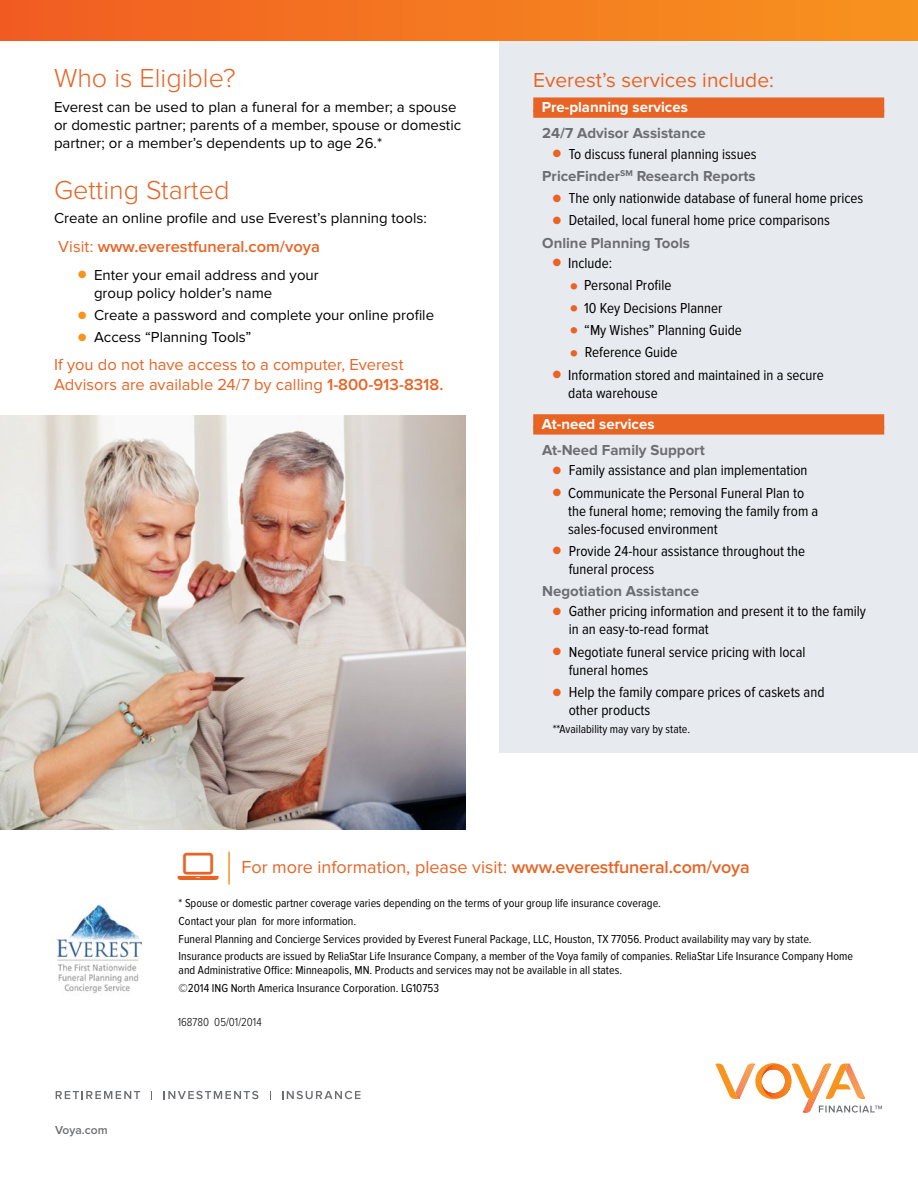
<style>
.page{position:relative;width:918px;height:1188px;background:#fff}
.page>*{position:absolute;margin:0;border:0;box-sizing:border-box;transform-origin:0 0}
.t1{font:300 27px "Proxima Nova";color:#e76425}
.t2{font:21px "Proxima Nova";color:#e76425}
.t3{font:18px "Proxima Nova";color:#e76425}
.t4{font:16.5px/19.5px "Proxima Nova";color:#e76425}
.t5{font:600 16.5px "Proxima Nova";color:#e76425}
.t6{font:15px/18px "Proxima Nova Cond";color:#000}
.t7{font:15px/18px "Proxima Nova";color:#000}
.t8{font:700 15px "Proxima Nova";color:#6d6e71}
.t9{font:700 15px "Proxima Nova";color:#fff}
.t10{font:12px/17.9px "Proxima Nova Cond";color:#000}
.t11{font:300 12px "Proxima Nova Cond";color:#000}
.t12{font:600 12px "Proxima Nova";color:#6d6e71}
.s1{font-weight:400}
.s2{color:#f7941e}
.s3{font-weight:600}
.s4{color:#e76425}
</style>
<div class="page">
<svg style="left:715px;top:1063px;width:167px;height:50px"></svg>
<svg style="left:56px;top:1091px;width:84px;height:8px"></svg>
<svg style="left:164px;top:1091px;width:94px;height:8px"></svg>
<svg style="left:282px;top:1091px;width:78px;height:8px"></svg>
<hr style="left:228px;top:852px;width:2px;height:33px;background:#f7941e">
<div style="left:500px;top:37px;width:418px;height:716px;background:#e7eaef"></div>
<div style="left:533px;top:97px;width:351px;height:15px;background:#e76425"></div>
<div style="left:533px;top:110px;width:351px;height:8px;background:#e76425"></div>
<div style="left:533px;top:414px;width:351px;height:15px;background:#e76425"></div>
<div style="left:533px;top:426px;width:351px;height:9px;background:#e76425"></div>
<div style="left:0;top:0;width:918px;height:40px;background:linear-gradient(to right,#f15d23,#f7931e)"></div>
<img style="left:0;top:416px;width:466px;height:414px">
<img style="left:56px;top:904px;width:87px;height:89px">
<h1 class="t1" style="left:54px;top:63px;width:183px">Who is Eligible?</h1>
<p class="t7" style="left:54px;top:98px;width:409px">Everest can be used to plan a funeral for a member; a spouse or domestic partner; parents of a member, spouse or domestic partner; or a member’s dependents up to age 26.*</p>
<h1 class="t1" style="left:54px;top:174px;width:177px">Getting Started</h1>
<p class="t7" style="left:54px;top:210px;width:374px">Create an online profile and use Everest’s planning tools:</p>
<p class="t5" style="left:58px;top:237px;width:263px"><span class="s1">Visit:</span> www.everestfuneral.com/voya</p>
<p class="t7" style="left:94px;top:266px;width:226px;text-indent:-16px"><span class="s2">●</span> Enter your email address and your group policy holder’s name</p>
<p class="t7" style="left:78px;top:306px;width:358px"><span class="s2">●</span> Create a password and complete your online profile</p>
<p class="t7" style="left:78px;top:329px;width:175px"><span class="s2">●</span> Access “Planning Tools”</p>
<p class="t4" style="left:54px;top:355px;width:391px">If you do not have access to a computer, Everest<br>Advisors are available 24/7 by calling <span class="s3">1-800-913-8318.</span></p>
<h2 class="t2" style="left:533px;top:68px;width:242px">Everest’s services include:</h2>
<p class="t9" style="left:542px;top:98px;width:147px">Pre-planning services</p>
<p class="t8" style="left:542px;top:125px;width:165px">24/7 Advisor Assistance</p>
<p class="t6" style="left:553px;top:145px;width:205px"><span class="s4">●</span> To discuss funeral planning issues</p>
<p class="t8" style="left:542px;top:167px;width:215px">PriceFinder<sup>SM</sup> Research Reports</p>
<p class="t6" style="left:553px;top:190px;width:312px"><span class="s4">●</span> The only nationwide database of funeral home prices</p>
<p class="t6" style="left:553px;top:212px;width:279px"><span class="s4">●</span> Detailed, local funeral home price comparisons</p>
<p class="t8" style="left:542px;top:234px;width:149px">Online Planning Tools</p>
<p class="t6" style="left:584px;top:252px;width:159px;line-height:22.4px;text-indent:-32px"><span class="s4">●</span> Include:<br>Personal Profile<br>10 Key Decisions Planner “My Wishes” Planning Guide<br>Reference Guide</p>
<p class="t6" style="left:568px;top:366px;width:257px;text-indent:-15px"><span class="s4">●</span> Information stored and maintained in a secure data warehouse</p>
<p class="t9" style="left:542px;top:415px;width:114px">At-need services</p>
<p class="t8" style="left:542px;top:442px;width:164px">At-Need Family Support</p>
<p class="t6" style="left:553px;top:462px;width:256px"><span class="s4">●</span> Family assistance and plan implementation</p>
<p class="t6" style="left:568px;top:484px;width:252px;text-indent:-15px"><span class="s4">●</span> Communicate the Personal Funeral Plan to the funeral home; removing the family from a sales-focused environment</p>
<p class="t6" style="left:569px;top:542px;width:238px;text-indent:-16px"><span class="s4">●</span> Provide 24-hour assistance throughout the funeral process</p>
<p class="t8" style="left:542px;top:583px;width:158px">Negotiation Assistance</p>
<p class="t6" style="left:569px;top:603px;width:299px;text-indent:-16px"><span class="s4">●</span> Gather pricing information and present it to the family in an easy-to-read format</p>
<p class="t6" style="left:569px;top:643px;width:238px;text-indent:-16px"><span class="s4">●</span> Negotiate funeral service pricing with local funeral homes</p>
<p class="t6" style="left:569px;top:683px;width:257px;text-indent:-16px"><span class="s4">●</span> Help the family compare prices of caskets and other products</p>
<p class="t10" style="left:553px;top:720px;width:139px">**Availability may vary by state.</p>
<p class="t3" style="left:241px;top:857px;width:510px">For more information, please visit: <span class="s3">www.everestfuneral.com/voya</span></p>
<p class="t10" style="left:179px;top:894px;width:676px">* Spouse or domestic partner coverage varies depending on the terms of your group life insurance coverage.<br>Contact your plan for more information.<br>Funeral Planning and Concierge Services provided by Everest Funeral Package, LLC, Houston, TX 77056. Product availability may vary by state.<br>Insurance products are issued by ReliaStar Life Insurance Company, a member of the Voya family of companies. ReliaStar Life Insurance Company Home</p>
<p class="t10" style="left:179px;top:961px;width:445px">and Administrative Office: Minneapolis, MN. Products and services may not be available in all states. ©2014 ING North America Insurance Corporation. LG10753</p>
<p class="t12" style="left:55px;top:1123px;width:54px">Voya.com</p>
<p class="t11" style="left:178px;top:1015px;width:85px">168780 05/01/2014</p>
</div>
